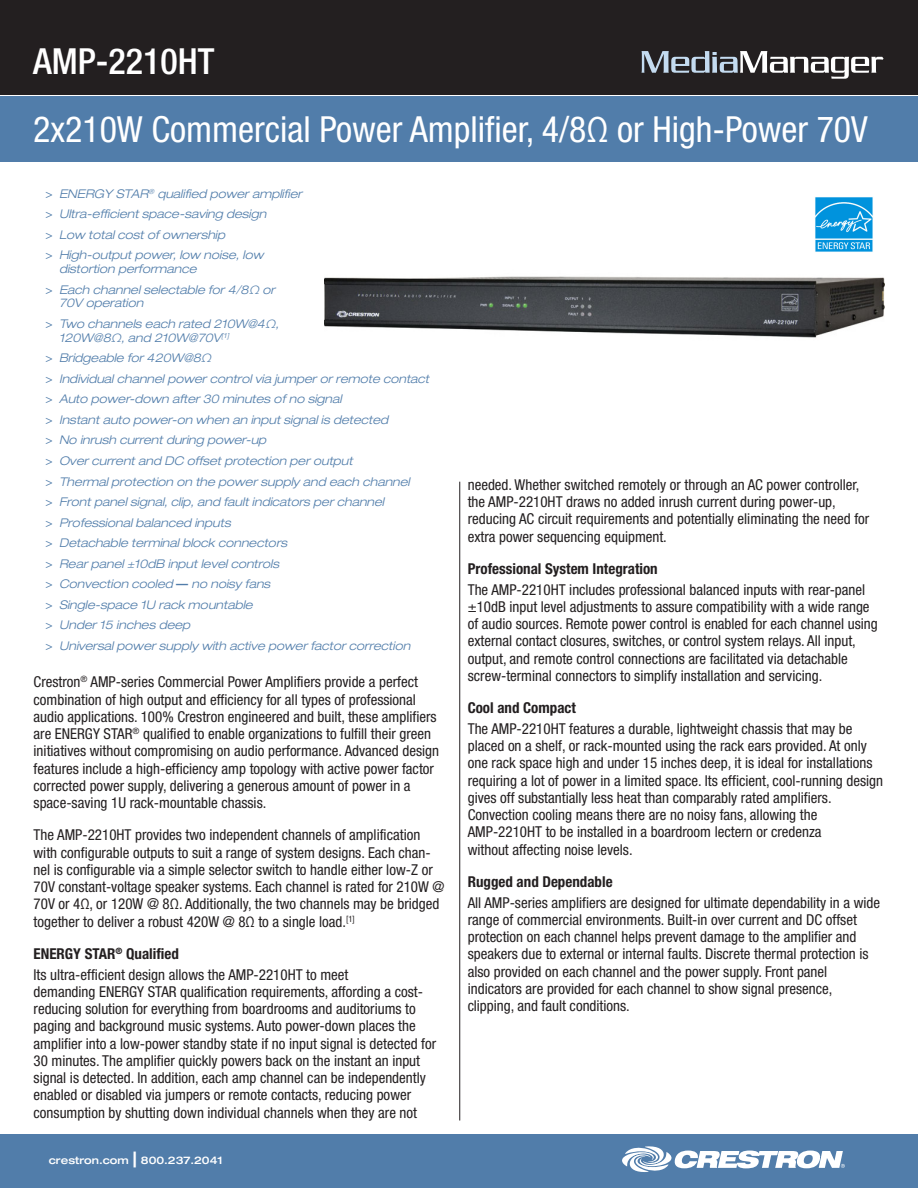
<style>
.page{position:relative;width:918px;height:1188px;background:#fff}
.page>*{position:absolute;margin:0;border:0;box-sizing:border-box;transform-origin:0 0}
.t1{font:condensed 36px "Helvetica Neue LT Std";color:#fff}
.t2{font:500 condensed 36px "Helvetica Neue LT Std";color:#fff}
.t3{font:condensed 15px/17.2px "Helvetica Neue LT Std";color:#231f20}
.bold_copy_headings{font:700 condensed 15px "Helvetica Neue LT Std";color:#231f20}
.key_features{font:italic 300 expanded 12px/13.8px "Helvetica Neue LT Std";color:#517daa}
.t4{font:500 expanded 10.5px "Helvetica Neue LT Std";color:#fff}
.s1{font-weight:400;font-style:normal;font-stretch:condensed}
.s2{font-weight:700;font-style:normal;font-stretch:condensed}
.s3{font-size:21px}
</style>
<div class="page">
<div style="left:0;top:0;width:918px;height:94px;background:#231f20"></div>
<div style="left:0;top:96px;width:918px;height:65px;background:#517daa"></div>
<div style="left:0;top:1134px;width:918px;height:54px;background:#517daa"></div>
<svg style="left:622px;top:1146px;width:223px;height:26px"></svg>
<img style="left:324px;top:276px;width:561px;height:62px">
<hr style="left:459px;top:482px;width:1px;height:638px;background:#231f20">
<svg style="left:642px;top:51px;width:242px;height:28px"></svg>
<img style="left:815px;top:197px;width:58px;height:55px">
<p class="t2" style="left:33px;top:40px;width:183px">AMP-2210HT</p>
<p class="t1" style="left:33px;top:108px;width:836px">2x210W Commercial Power Amplifier, 4/8Ω or High-Power 70V</p>
<p class="key_features" style="left:46px;top:187px;width:258px"><span class="s1">&gt;</span> ENERGY STAR<sup>®</sup> qualified power amplifier</p>
<p class="key_features" style="left:46px;top:207px;width:222px"><span class="s1">&gt;</span> Ultra-efficient space-saving design</p>
<p class="key_features" style="left:46px;top:228px;width:181px"><span class="s1">&gt;</span> Low total cost of ownership</p>
<p class="key_features" style="left:59px;top:248px;width:206px;text-indent:-14px"><span class="s1">&gt;</span> High-output power, low noise, low distortion performance</p>
<p class="key_features" style="left:59px;top:283px;width:217px;text-indent:-14px"><span class="s1">&gt;</span> Each channel selectable for 4/8Ω or<br>70V operation</p>
<p class="key_features" style="left:59px;top:317px;width:221px;text-indent:-14px"><span class="s1">&gt;</span> Two channels each rated 210W@4Ω,<br>120W@8Ω, and 210W@70V<sup>[1]</sup></p>
<p class="key_features" style="left:46px;top:351px;width:167px"><span class="s1">&gt;</span> Bridgeable for 420W@8Ω</p>
<p class="key_features" style="left:46px;top:372px;width:385px"><span class="s1">&gt;</span> Individual channel power control via jumper or remote contact</p>
<p class="key_features" style="left:46px;top:392px;width:298px"><span class="s1">&gt;</span> Auto power-down after 30 minutes of no signal</p>
<p class="key_features" style="left:46px;top:413px;width:344px"><span class="s1">&gt;</span> Instant auto power-on when an input signal is detected</p>
<p class="key_features" style="left:46px;top:434px;width:222px"><span class="s1">&gt;</span> No inrush current during power-up</p>
<p class="key_features" style="left:46px;top:454px;width:309px"><span class="s1">&gt;</span> Over current and DC offset protection per output</p>
<p class="key_features" style="left:46px;top:475px;width:366px"><span class="s1">&gt;</span> Thermal protection on the power supply and each channel</p>
<p class="key_features" style="left:46px;top:495px;width:340px"><span class="s1">&gt;</span> Front panel signal, clip, and fault indicators per channel</p>
<p class="key_features" style="left:46px;top:516px;width:187px"><span class="s1">&gt;</span> Professional balanced inputs</p>
<p class="key_features" style="left:46px;top:536px;width:243px"><span class="s1">&gt;</span> Detachable terminal block connectors</p>
<p class="key_features" style="left:46px;top:557px;width:235px"><span class="s1">&gt;</span> Rear panel ±10dB input level controls</p>
<p class="key_features" style="left:46px;top:577px;width:226px"><span class="s1">&gt;</span> Convection cooled <span class="s2">—</span> no noisy fans</p>
<p class="key_features" style="left:46px;top:598px;width:209px"><span class="s1">&gt;</span> Single-space 1U rack mountable</p>
<p class="key_features" style="left:46px;top:618px;width:146px"><span class="s1">&gt;</span> Under 15 inches deep</p>
<p class="key_features" style="left:46px;top:639px;width:366px"><span class="s1">&gt;</span> Universal power supply with active power factor correction</p>
<p class="t3" style="left:34px;top:673px;width:407px">Crestron<sup>®</sup> AMP-series Commercial Power Amplifiers provide a perfect combination of high output and efficiency for all types of professional audio applications. 100% Crestron engineered and built, these amplifiers are ENERGY STAR<sup>®</sup> qualified to enable organizations to fulfill their green initiatives without compromising on audio performance. Advanced design features include a high-efficiency amp topology with active power factor corrected power supply, delivering a generous amount of power in a space-saving 1U rack-mountable chassis.</p>
<p class="t3" style="left:34px;top:826px;width:413px">The AMP-2210HT provides two independent channels of amplification with configurable outputs to suit a range of system designs. Each chan&shy;nel is configurable via a simple selector switch to handle either low-Z or 70V constant-voltage speaker systems. Each channel is rated for 210W @ 70V or 4Ω, or 120W @ 8Ω. Additionally, the two channels may be bridged together to deliver a robust 420W @ 8Ω to a single load.<sup>[1]</sup></p>
<p class="bold_copy_headings" style="left:34px;top:945px;width:147px">ENERGY STAR<sup>®</sup> Qualified</p>
<p class="t3" style="left:34px;top:966px;width:404px">Its ultra-efficient design allows the AMP-2210HT to meet<br>demanding ENERGY STAR qualification requirements, affording a cost&shy;reducing solution for everything from boardrooms and auditoriums to paging and background music systems. Auto power-down places the amplifier into a low-power standby state if no input signal is detected for 30 minutes. The amplifier quickly powers back on the instant an input signal is detected. In addition, each amp channel can be independently enabled or disabled via jumpers or remote contacts, reducing power consumption by shutting down individual channels when they are not</p>
<p class="t4" style="left:49px;top:1153px;width:175px">crestron.com <span class="s3">|</span> 800.237.2041</p>
<p class="t3" style="left:468px;top:476px;width:403px">needed. Whether switched remotely or through an AC power controller, the AMP-2210HT draws no added inrush current during power-up, reducing AC circuit requirements and potentially eliminating the need for extra power sequencing equipment.</p>
<p class="bold_copy_headings" style="left:468px;top:560px;width:192px">Professional System Integration</p>
<p class="t3" style="left:468px;top:581px;width:412px">The AMP-2210HT includes professional balanced inputs with rear-panel ±10dB input level adjustments to assure compatibility with a wide range of audio sources. Remote power control is enabled for each channel using external contact closures, switches, or control system relays. All input, output, and remote control connections are facilitated via detachable screw-terminal connectors to simplify installation and servicing.</p>
<p class="bold_copy_headings" style="left:468px;top:699px;width:110px">Cool and Compact</p>
<p class="t3" style="left:468px;top:720px;width:417px">The AMP-2210HT features a durable, lightweight chassis that may be placed on a shelf, or rack-mounted using the rack ears provided. At only one rack space high and under 15 inches deep, it is ideal for installations requiring a lot of power in a limited space. Its efficient, cool-running design gives off substantially less heat than comparably rated amplifiers.<br>Convection cooling means there are no noisy fans, allowing the AMP-2210HT to be installed in a boardroom lectern or credenza<br>without affecting noise levels.</p>
<p class="bold_copy_headings" style="left:468px;top:873px;width:146px">Rugged and Dependable</p>
<p class="t3" style="left:468px;top:894px;width:414px">All AMP-series amplifiers are designed for ultimate dependability in a wide range of commercial environments. Built-in over current and DC offset protection on each channel helps prevent damage to the amplifier and speakers due to external or internal faults. Discrete thermal protection is also provided on each channel and the power supply. Front panel indicators are provided for each channel to show signal presence, clipping, and fault conditions.</p>
</div>
